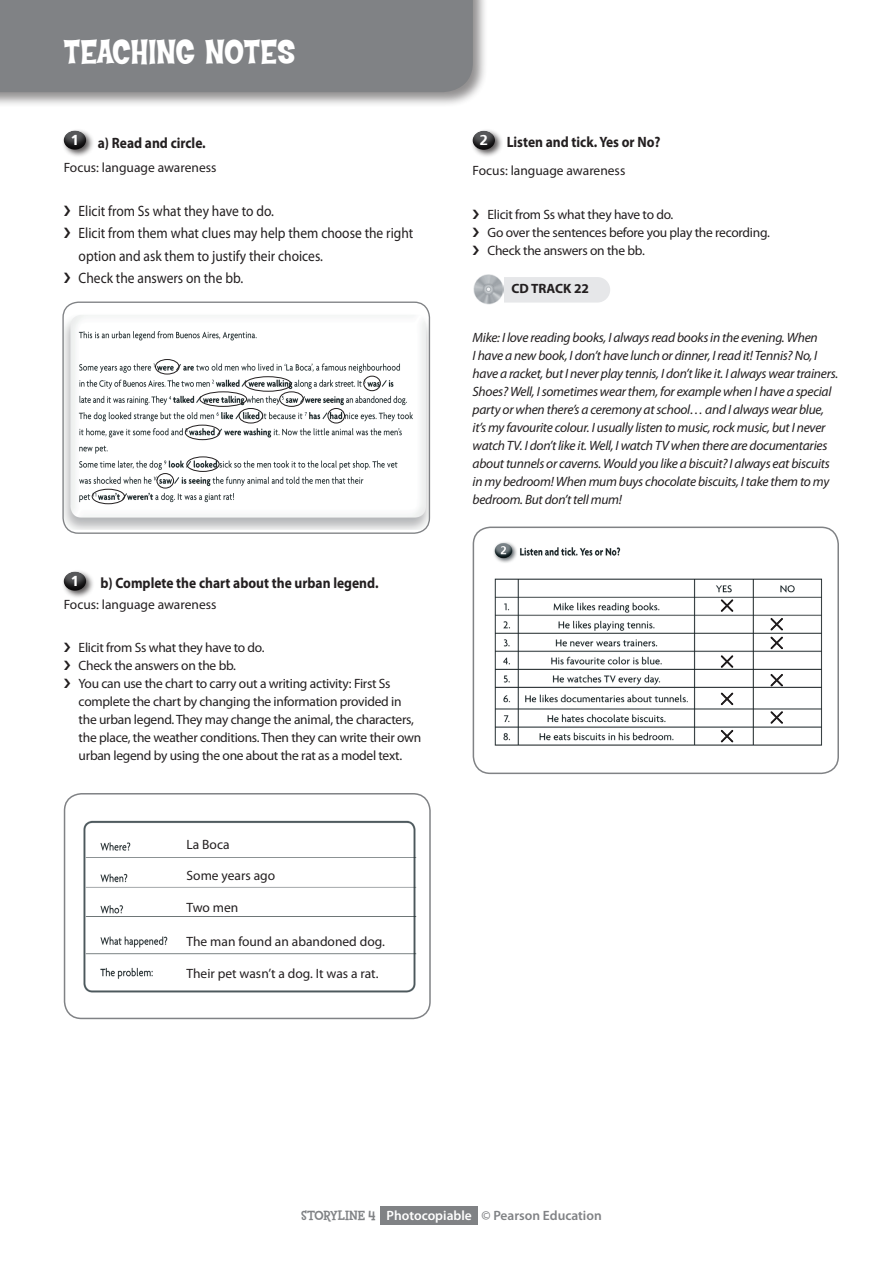
<style>
.page{position:relative;width:893px;height:1263px;background:#fff}
.page>*{position:absolute;margin:0;border:0;box-sizing:border-box;transform-origin:0 0}
.t1{font:36px "Coop Flaired";letter-spacing:.01em;color:#fff}
.t2{font:15px/22.5px "Myriad Pro";color:#231f20;scale:.9 1}
.t3{font:700 15px "Myriad Pro";color:#231f20;scale:.9 1}
.t4{font:italic 13.5px/18px "Myriad Pro";letter-spacing:-.02em;color:#231f20}
.t5{font:13.5px/18px "Myriad Pro";letter-spacing:-.02em;color:#231f20}
.t6{font:13.5px "Myriad Pro";color:#231f20}
.t7{font:600 13.5px "Myriad Pro";color:#808285}
.t8{font:700 13.5px "Myriad Pro";color:#231f20}
.t9{font:13.5px "Charcoal CY";color:#fff}
.s1{font-family:"Fink";font-weight:800}
.s2{color:#fff}
</style>
<div class="page">
<div style="left:0;top:0;width:488px;height:107px;background:#231f20;opacity:.5"></div>
<div style="left:0;top:0;width:473px;height:92px;background:#808285"></div>
<div style="left:381px;top:1206px;width:97px;height:18px;background:#808285"></div>
<div style="left:62px;top:128px;width:32px;height:30px;background:#231f20;opacity:.75"></div>
<svg style="left:63px;top:129px;width:25px;height:21px"></svg>
<div style="left:62px;top:569px;width:32px;height:30px;background:#231f20;opacity:.75"></div>
<svg style="left:63px;top:570px;width:25px;height:21px"></svg>
<div style="left:470px;top:128px;width:33px;height:30px;background:#231f20;opacity:.75"></div>
<svg style="left:472px;top:129px;width:25px;height:21px"></svg>
<img style="left:63px;top:310px;width:366px;height:220px">
<div style="left:62px;top:302px;width:368px;height:232px;border:1px solid #808285;border-radius:15px"></div>
<img style="left:65px;top:794px;width:363px;height:199px">
<div style="left:64px;top:793px;width:367px;height:226px;border:2px solid #808285;border-radius:17px"></div>
<div style="left:504px;top:277px;width:106px;height:26px;background:#e6e7e9"></div>
<img style="left:474px;top:274px;width:30px;height:30px">
<div style="left:155px;top:359px;width:24px;height:15px;border:1px solid #231f20;border-radius:50%"></div>
<div style="left:185px;top:425px;width:35px;height:15px;border:1px solid #231f20;border-radius:50%"></div>
<div style="left:279px;top:391px;width:25px;height:16px;border:1px solid #231f20;border-radius:50%"></div>
<div style="left:239px;top:408px;width:24px;height:15px;border:1px solid #231f20;border-radius:50%"></div>
<div style="left:363px;top:376px;width:18px;height:15px;border:1px solid #231f20;border-radius:50%"></div>
<div style="left:328px;top:408px;width:17px;height:15px;border:1px solid #231f20;border-radius:50%"></div>
<div style="left:157px;top:473px;width:17px;height:15px;border:1px solid #231f20;border-radius:50%"></div>
<div style="left:245px;top:376px;width:47px;height:16px;border:1px solid #231f20;border-radius:50%"></div>
<div style="left:200px;top:391px;width:47px;height:16px;border:1px solid #231f20;border-radius:50%"></div>
<div style="left:186px;top:457px;width:33px;height:15px;border:1px solid #231f20;border-radius:50%"></div>
<div style="left:92px;top:489px;width:33px;height:15px;border:1px solid #231f20;border-radius:50%"></div>
<img style="left:494px;top:542px;width:329px;height:204px">
<div style="left:473px;top:527px;width:366px;height:247px;border:2px solid #808285;border-radius:17px"></div>
<div style="left:718px;top:597px;width:16px;height:16px;background:#231f20;opacity:.6"></div>
<div style="left:719px;top:597px;width:17px;height:16px;background:#231f20;opacity:.6"></div>
<div style="left:768px;top:615px;width:16px;height:17px;background:#717677"></div>
<div style="left:769px;top:615px;width:17px;height:17px;background:#231f20;opacity:.6"></div>
<svg style="left:768px;top:616px;width:17px;height:34px"></svg>
<div style="left:769px;top:634px;width:17px;height:16px;background:#231f20;opacity:.6"></div>
<div style="left:718px;top:653px;width:16px;height:16px;background:#231f20;opacity:.6"></div>
<div style="left:719px;top:653px;width:17px;height:16px;background:#231f20;opacity:.6"></div>
<div style="left:768px;top:671px;width:16px;height:17px;background:#231f20;opacity:.6"></div>
<div style="left:769px;top:671px;width:17px;height:17px;background:#231f20;opacity:.6"></div>
<div style="left:718px;top:690px;width:16px;height:16px;background:#fff"></div>
<div style="left:719px;top:690px;width:17px;height:16px;background:#231f20;opacity:.6"></div>
<svg style="left:768px;top:709px;width:1px;height:16px"></svg>
<div style="left:769px;top:709px;width:17px;height:16px;background:#231f20;opacity:.6"></div>
<div style="left:718px;top:727px;width:16px;height:17px;background:#fff"></div>
<div style="left:719px;top:727px;width:17px;height:17px;background:#231f20;opacity:.6"></div>
<h1 class="t1" style="left:64px;top:33px;width:232px">TEACHING NOTES</h1>
<p class="t9" style="left:71px;top:131px;width:10px">1</p>
<p class="t3" style="left:98px;top:133px;width:121px">a) Read and circle.</p>
<p class="t6" style="left:64px;top:159px;width:154px">Focus: language awareness</p>
<p class="t2" style="left:79px;top:199px;width:373px">Elicit from Ss what they have to do.<br>Elicit from them what clues may help them choose the right option and ask them to justify their choices.<br>Check the answers on the bb.</p>
<p class="t9" style="left:71px;top:572px;width:10px">1</p>
<p class="t3" style="left:101px;top:573px;width:310px">b) Complete the chart about the urban legend.</p>
<p class="t6" style="left:64px;top:596px;width:154px">Focus: language awareness</p>
<p class="t5" style="left:79px;top:638px;width:344px">Elicit from Ss what they have to do.<br>Check the answers on the bb.<br>You can use the chart to carry out a writing activity: First Ss complete the chart by changing the information provided in the urban legend. They may change the animal, the characters, the place, the weather conditions. Then they can write their own urban legend by using the one about the rat as a model text.</p>
<p class="t5" style="left:187px;top:835px;width:45px">La Boca</p>
<p class="t6" style="left:187px;top:868px;width:90px">Some years ago</p>
<p class="t5" style="left:187px;top:898px;width:53px">Two men</p>
<p class="t6" style="left:187px;top:934px;width:200px">The man found an abandoned dog.</p>
<p class="t6" style="left:187px;top:965px;width:193px">Their pet wasn’t a dog. It was a rat.</p>
<p class="t9" style="left:480px;top:131px;width:10px">2</p>
<p class="t3" style="left:507px;top:132px;width:172px">Listen and tick. Yes or No?</p>
<p class="t6" style="left:473px;top:162px;width:154px">Focus: language awareness</p>
<p class="t5" style="left:487px;top:205px;width:284px">Elicit from Ss what they have to do.<br>Go over the sentences before you play the recording.<br>Check the answers on the bb.</p>
<p class="t8" style="left:511px;top:280px;width:79px">CD TRACK 22</p>
<p class="t4" style="left:473px;top:328px;width:367px">Mike: I love reading books, I always read books in the evening. When<br>I have a new book, I don’t have lunch or dinner, I read it! Tennis? No, I have a racket, but I never play tennis, I don’t like it. I always wear trainers.<br>Shoes? Well, I sometimes wear them, for example when I have a special party or when there’s a ceremony at school… and I always wear blue, it’s my favourite colour. I usually listen to music, rock music, but I never watch TV. I don’t like it. Well, I watch TV when there are documentaries about tunnels or caverns. Would you like a biscuit? I always eat biscuits in my bedroom! When mum buys chocolate biscuits, I take them to my bedroom. But don’t tell mum!</p>
<p class="t7" style="left:301px;top:1207px;width:302px"><span class="s1">STORYLINE 4</span> <span class="s2">Photocopiable</span> © Pearson Education</p>
</div>
